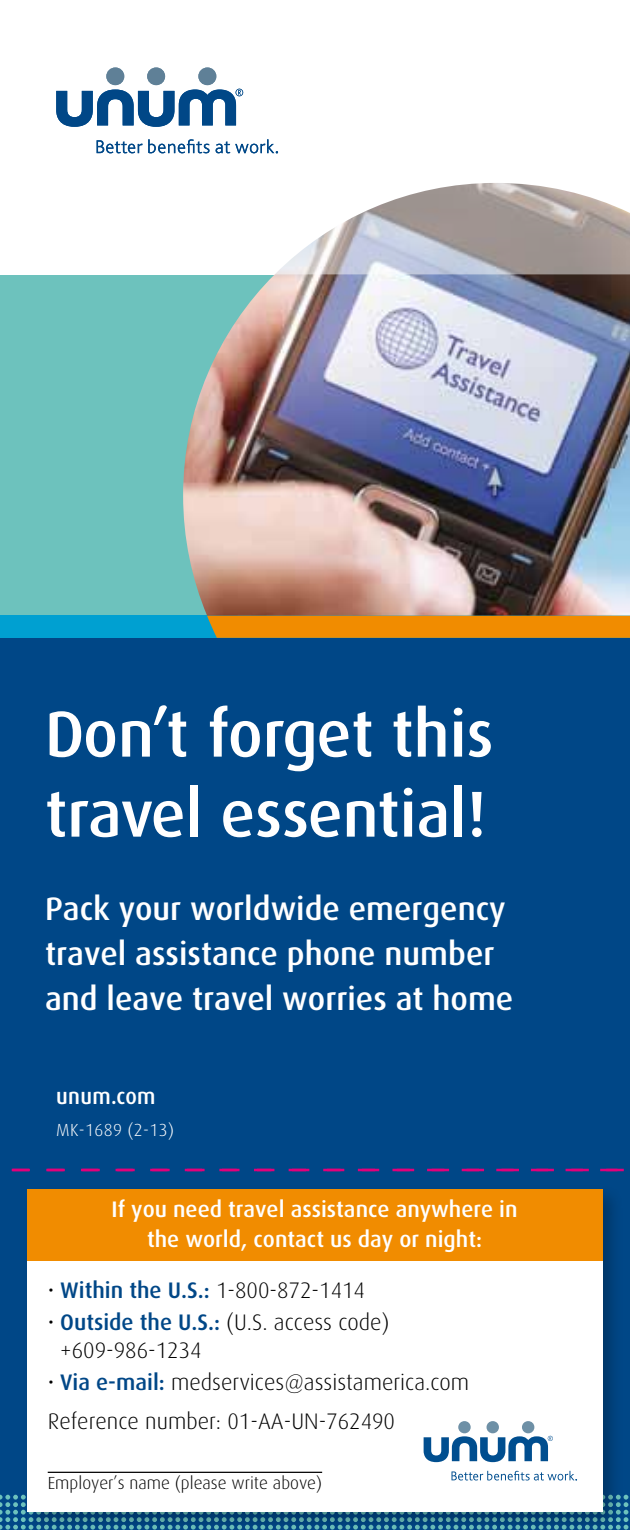
<style>
.page{position:relative;width:630px;height:1530px;background:#fff}
.page>*{position:absolute;margin:0;border:0;box-sizing:border-box;transform-origin:0 0}
.t1{font:500 65px/80px "Dax";color:#fff}
.t2{font:500 32.5px/45px "Dax";color:#fff}
.t3{font:300 22.5px/27.5px "Dax";color:#000}
.t4{font:500 22.5px/30px "Dax";color:#fff;text-align:center}
.t5{font:500 22.5px "Dax";color:#fff;scale:.95 1}
.t6{font:300 17.5px "Dax";color:#000}
.t7{font:300 17.5px "Dax";letter-spacing:.02em;color:#fff}
.s1{font-weight:500;color:#004787}
</style>
<div class="page">
<div style="left:0;top:604px;width:630px;height:926px;background:#004787"></div>
<svg style="left:0;top:1495px;width:629px;height:35px"></svg>
<div style="left:106px;top:68px;width:18px;height:17px;background:#5f8097;border-radius:50%"></div>
<div style="left:147px;top:68px;width:18px;height:17px;background:#5f8097;border-radius:50%"></div>
<div style="left:198px;top:68px;width:18px;height:17px;background:#5f8097;border-radius:50%"></div>
<svg style="left:56px;top:89px;width:187px;height:38px"></svg>
<svg style="left:97px;top:139px;width:113px;height:14px"></svg>
<svg style="left:216px;top:139px;width:62px;height:14px"></svg>
<div style="left:0;top:275px;width:630px;height:345px;background:#6dc2bd"></div>
<div style="left:0;top:616px;width:630px;height:22px;background:#00a0d1"></div>
<div style="left:207px;top:616px;width:423px;height:22px;background:#f18c00"></div>
<img style="left:183px;top:274px;width:447px;height:342px">
<svg style="left:276px;top:183px;width:354px;height:91px"></svg>
<div style="left:22px;top:1184px;width:603px;height:346px;background:#000;opacity:.25"></div>
<div style="left:27px;top:1189px;width:575px;height:322px;background:#fff"></div>
<div style="left:27px;top:1189px;width:575px;height:72px;background:#f18c00"></div>
<hr style="left:48px;top:1472px;width:274px;height:1px;background:#000">
<div style="left:458px;top:1421px;width:13px;height:12px;background:#6e90a6;border-radius:50%"></div>
<div style="left:487px;top:1421px;width:12px;height:12px;background:#6e90a6;border-radius:50%"></div>
<div style="left:522px;top:1421px;width:12px;height:12px;background:#6e90a6;border-radius:50%"></div>
<svg style="left:424px;top:1436px;width:129px;height:26px"></svg>
<svg style="left:452px;top:1471px;width:125px;height:10px"></svg>
<svg style="left:11px;top:1169px;width:613px;height:2px"></svg>
<h1 class="t1" style="left:45px;top:695px;width:450px">Don’t forget this travel essential!</h1>
<h2 class="t2" style="left:45px;top:886px;width:470px">Pack your worldwide emergency travel assistance phone number and leave travel worries at home</h2>
<p class="t5" style="left:56px;top:1084px;width:106px">unum.com</p>
<p class="t7" style="left:56px;top:1120px;width:119px">MK-1689 (2-13)</p>
<p class="t4" style="left:112px;top:1194px;width:408px">If you need travel assistance anywhere in the world, contact us day or night:</p>
<p class="t3" style="left:48px;top:1277px;width:319px">• <span class="s1">Within the U.S.:</span> 1-800-872-1414</p>
<p class="t3" style="left:60px;top:1309px;width:331px;text-indent:-13px">• <span class="s1">Outside the U.S.:</span> (U.S. access code) +609-986-1234</p>
<p class="t3" style="left:48px;top:1362px;width:423px;line-height:39.5px">• <span class="s1">Via e-mail:</span> medservices@assistamerica.com<br>Reference number: 01-AA-UN-762490</p>
<p class="t6" style="left:48px;top:1474px;width:276px">Employer’s name (please write above)</p>
</div>
